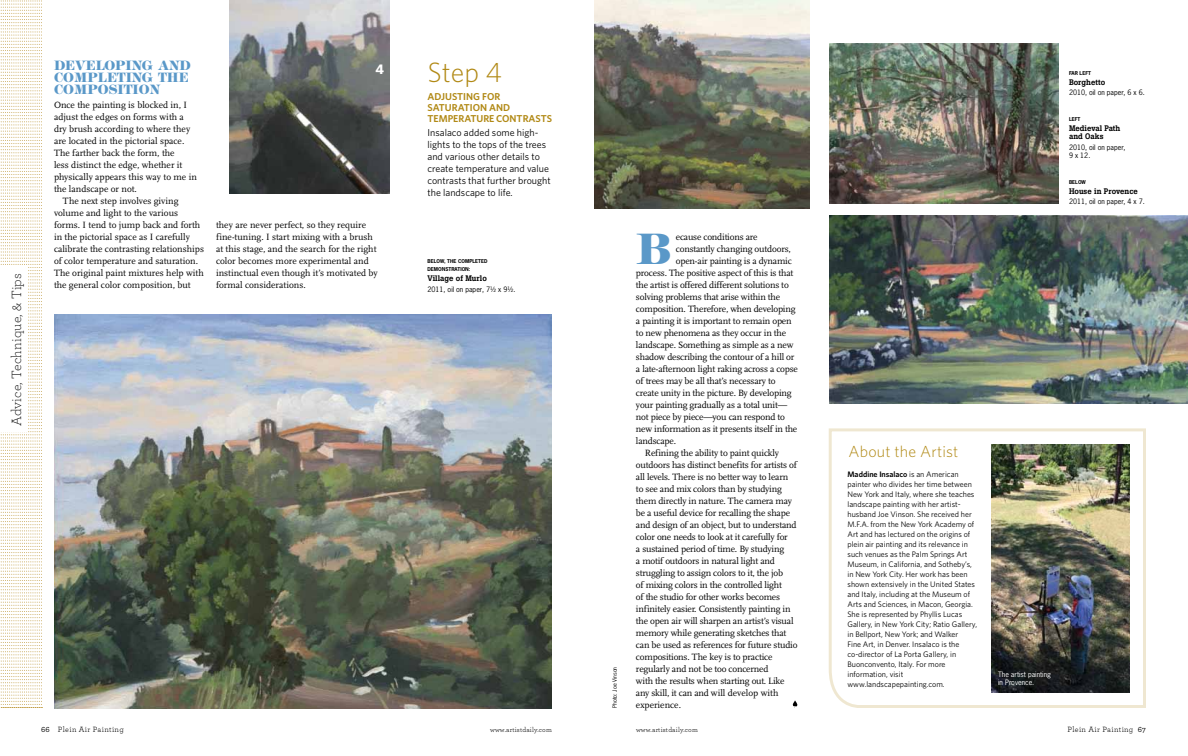
<style>
.page{position:relative;width:1188px;height:756px;background:#fff}
.page>*{position:absolute;margin:0;border:0;box-sizing:border-box;transform-origin:0 0}
.t1{font:800 45.5px "Modern Two Sxtn ITC Std";color:#5a98c8}
.t2{font:300 28px "Whitney";color:#b18915}
.t3{font:300 16px "Whitney";letter-spacing:.01em;color:#b18915}
.t4{font:800 14px/12px "Modern Two Sxtn ITC Std";color:#5a98c8}
.t5{font:300 14px "Archer";letter-spacing:.01em;color:#000}
.t6{font:700 14px "Whitney";color:#fff}
.t7{font:10px/12px "Whitney";color:#000}
.t8{font:600 10px/11px "Whitney";color:#b18915}
.t9{font:9.5px "Scala Pro";letter-spacing:-.02em;color:#000}
.t10{font:9.5px/12px "Scala Pro";color:#000}
.t11{font:8px/10px "Whitney";color:#000}
.t12{font:500 8px/8px "Boton Pro";color:#000}
.t13{font:8px "Archer";letter-spacing:.04em;color:#000}
.t14{font:7px/8px "News Gothic Std";color:#000}
.t15{font:7px "Archer";letter-spacing:.025em;color:#000}
.t16{font:7px/8px "News Gothic Std";color:#fff}
.t17{font:5.5px "News Gothic Std";color:#000}
.t18{font:700 5px/8px "News Gothic Std";color:#000}
.s1{font-weight:600}
.s2{font-weight:500}
</style>
<div class="page">
<svg style="left:1px;top:0;width:41px;height:708px"></svg>
<div style="left:0;top:267px;width:27px;height:165px;background:#fff"></div>
<svg style="left:828px;top:428px;width:318px;height:280px"></svg>
<img style="left:54px;top:315px;width:498px;height:394px">
<img style="left:991px;top:444px;width:139px;height:248px">
<img style="left:829px;top:216px;width:359px;height:187px">
<img style="left:594px;top:0;width:216px;height:208px">
<img style="left:829px;top:44px;width:230px;height:160px">
<img style="left:229px;top:0;width:161px;height:194px">
<svg style="left:793px;top:700px;width:4px;height:8px"></svg>
<h3 class="t5" style="left:7px;top:426px;width:154px;rotate:-90deg">Advice, Technique, &amp; Tips</h3>
<h3 class="t4" style="left:54px;top:59px;width:138px">DEVELOPING AND<br>COMPLETING THE<br>COMPOSITION</h3>
<p class="t10" style="left:54px;top:99px;width:134px">Once the painting is blocked in, I</p>
<p class="t10" style="left:54px;top:111px;width:131px">adjust the edges on forms with a</p>
<p class="t10" style="left:54px;top:123px;width:138px">dry brush according to where they</p>
<p class="t10" style="left:54px;top:135px;width:132px">are located in the pictorial space.</p>
<p class="t10" style="left:54px;top:147px;width:122px">The farther back the form, the</p>
<p class="t10" style="left:54px;top:159px;width:130px">less distinct the edge, whether it</p>
<p class="t10" style="left:54px;top:171px;width:144px">physically appears this way to me in</p>
<p class="t10" style="left:54px;top:183px;width:84px">the landscape or not.</p>
<p class="t10" style="left:63px;top:195px;width:117px">The next step involves giving</p>
<p class="t10" style="left:54px;top:207px;width:126px">volume and light to the various</p>
<p class="t10" style="left:54px;top:219px;width:148px">forms. I tend to jump back and forth</p>
<p class="t10" style="left:54px;top:231px;width:137px">in the pictorial space as I carefully</p>
<p class="t10" style="left:54px;top:243px;width:152px">calibrate the contrasting relationships</p>
<p class="t10" style="left:54px;top:255px;width:146px">of color temperature and saturation.</p>
<p class="t10" style="left:54px;top:267px;width:151px">The original paint mixtures help with</p>
<p class="t10" style="left:54px;top:279px;width:138px">the general color composition, but</p>
<h2 class="t2" style="left:428px;top:54px;width:76px">Step 4</h2>
<p class="t8" style="left:428px;top:91px;width:126px">ADJUSTING FOR<br>SATURATION AND<br>TEMPERATURE CONTRASTS</p>
<p class="t7" style="left:428px;top:127px;width:125px">Insalaco added some high&shy;lights to the tops of the trees and various other details to create temperature and value contrasts that further brought the landscape to life.</p>
<h3 class="t6" style="left:375px;top:60px;width:10px">4</h3>
<p class="t18" style="left:1069px;top:69px;width:24px">FAR LEFT</p>
<p class="t12" style="left:1069px;top:78px;width:38px">Borghetto</p>
<p class="t14" style="left:1069px;top:88px;width:77px">2010, oil on paper, 6 x 6.</p>
<p class="t18" style="left:1069px;top:115px;width:13px">LEFT</p>
<p class="t12" style="left:1069px;top:125px;width:53px">Medieval Path and Oaks</p>
<p class="t14" style="left:1069px;top:143px;width:58px">2010, oil on paper,<br>9 x 12.</p>
<p class="t18" style="left:1069px;top:178px;width:18px">BELOW</p>
<p class="t12" style="left:1069px;top:187px;width:70px">House in Provence</p>
<p class="t14" style="left:1069px;top:197px;width:77px">2011, oil on paper, 4 x 7.</p>
<p class="t10" style="left:216px;top:219px;width:163px">they are never perfect, so they require fine-tuning. I start mixing with a brush at this stage, and the search for the right color becomes more experimental and instinctual even though it’s motivated by formal considerations.</p>
<p class="t18" style="left:428px;top:257px;width:62px">BELOW, THE COMPLETED<br>DEMONSTRATION:</p>
<p class="t12" style="left:428px;top:275px;width:61px">Village of Murlo</p>
<p class="t14" style="left:428px;top:285px;width:89px">2011, oil on paper, 7½ x 9½.</p>
<p class="t17" style="left:611px;top:708px;width:43px;rotate:-90deg">Photo: Joe Vinson</p>
<h1 class="t1" style="left:636px;top:222px;width:35px">B</h1>
<p class="t9" style="left:676px;top:231px;width:83px">ecause conditions are</p>
<p class="t9" style="left:676px;top:243px;width:117px">constantly changing outdoors,</p>
<p class="t9" style="left:676px;top:255px;width:118px">open-air painting is a dynamic</p>
<p class="t9" style="left:636px;top:267px;width:159px">process. The positive aspect of this is that</p>
<p class="t9" style="left:636px;top:279px;width:154px">the artist is offered different solutions to</p>
<p class="t9" style="left:636px;top:291px;width:146px">solving problems that arise within the</p>
<p class="t9" style="left:636px;top:303px;width:161px">composition. Therefore, when developing</p>
<p class="t9" style="left:636px;top:315px;width:157px">a painting it is important to remain open</p>
<p class="t9" style="left:636px;top:327px;width:152px">to new phenomena as they occur in the</p>
<p class="t9" style="left:636px;top:339px;width:159px">landscape. Something as simple as a new</p>
<p class="t9" style="left:636px;top:351px;width:160px">shadow describing the contour of a hill or</p>
<p class="t9" style="left:636px;top:363px;width:163px">a late-afternoon light raking across a copse</p>
<p class="t9" style="left:636px;top:375px;width:141px">of trees may be all that’s necessary to</p>
<p class="t9" style="left:636px;top:387px;width:157px">create unity in the picture. By developing</p>
<p class="t9" style="left:636px;top:399px;width:153px">your painting gradually as a total unit—</p>
<p class="t9" style="left:636px;top:411px;width:151px">not piece by piece—you can respond to</p>
<p class="t9" style="left:636px;top:423px;width:163px">new information as it presents itself in the</p>
<p class="t9" style="left:636px;top:435px;width:42px">landscape.</p>
<p class="t9" style="left:645px;top:447px;width:136px">Refining the ability to paint quickly</p>
<p class="t9" style="left:636px;top:459px;width:162px">outdoors has distinct benefits for artists of</p>
<p class="t9" style="left:636px;top:471px;width:154px">all levels. There is no better way to learn</p>
<p class="t9" style="left:636px;top:483px;width:147px">to see and mix colors than by studying</p>
<p class="t9" style="left:636px;top:495px;width:158px">them directly in nature. The camera may</p>
<p class="t9" style="left:636px;top:507px;width:156px">be a useful device for recalling the shape</p>
<p class="t9" style="left:636px;top:519px;width:162px">and design of an object, but to understand</p>
<p class="t9" style="left:636px;top:531px;width:153px">color one needs to look at it carefully for</p>
<p class="t9" style="left:636px;top:543px;width:150px">a sustained period of time. By studying</p>
<p class="t9" style="left:636px;top:555px;width:140px">a motif outdoors in natural light and</p>
<p class="t9" style="left:636px;top:567px;width:149px">struggling to assign colors to it, the job</p>
<p class="t9" style="left:636px;top:579px;width:147px">of mixing colors in the controlled light</p>
<p class="t9" style="left:636px;top:591px;width:146px">of the studio for other works becomes</p>
<p class="t9" style="left:636px;top:603px;width:156px">infinitely easier. Consistently painting in</p>
<p class="t9" style="left:636px;top:615px;width:159px">the open air will sharpen an artist’s visual</p>
<p class="t9" style="left:636px;top:627px;width:152px">memory while generating sketches that</p>
<p class="t9" style="left:636px;top:639px;width:163px">can be used as references for future studio</p>
<p class="t9" style="left:636px;top:651px;width:138px">compositions. The key is to practice</p>
<p class="t9" style="left:636px;top:663px;width:134px">regularly and not be too concerned</p>
<p class="t9" style="left:636px;top:675px;width:150px">with the results when starting out. Like</p>
<p class="t10" style="left:636px;top:687px;width:144px">any skill, it can and will develop with</p>
<p class="t10" style="left:636px;top:699px;width:47px">experience.</p>
<h3 class="t3" style="left:849px;top:441px;width:111px">About the Artist</h3>
<p class="t11" style="left:847px;top:469px;width:131px"><span class="s1">MADDINE INSALACO</span> is an American painter who divides her time between New York and Italy, where she teaches landscape painting with her artist&shy;husband Joe Vinson. She received her M.F.A. from the New York Academy of Art and has lectured on the origins of plein air painting and its relevance in such venues as the Palm Springs Art Museum, in California, and Sotheby’s, in New York City. Her work has been shown extensively in the United States and Italy, including at the Museum of Arts and Sciences, in Macon, Georgia.<br>She is represented by Phyllis Lucas Gallery, in New York City; Ratio Gallery, in Bellport, New York; and Walker<br>Fine Art, in Denver. Insalaco is the co-director of La Porta Gallery, in Buonconvento, Italy. For more information, visit www.landscapepainting.com.</p>
<p class="t16" style="left:998px;top:670px;width:54px">The artist painting in Provence.</p>
<p class="t13" style="left:41px;top:724px;width:84px"><span class="s2">66</span> Plein Air Painting</p>
<p class="t15" style="left:490px;top:725px;width:63px">www.artistdaily.com</p>
<p class="t15" style="left:636px;top:725px;width:63px">www.artistdaily.com</p>
<p class="t13" style="left:1067px;top:724px;width:80px">Plein Air Painting <span class="s2">67</span></p>
</div>
